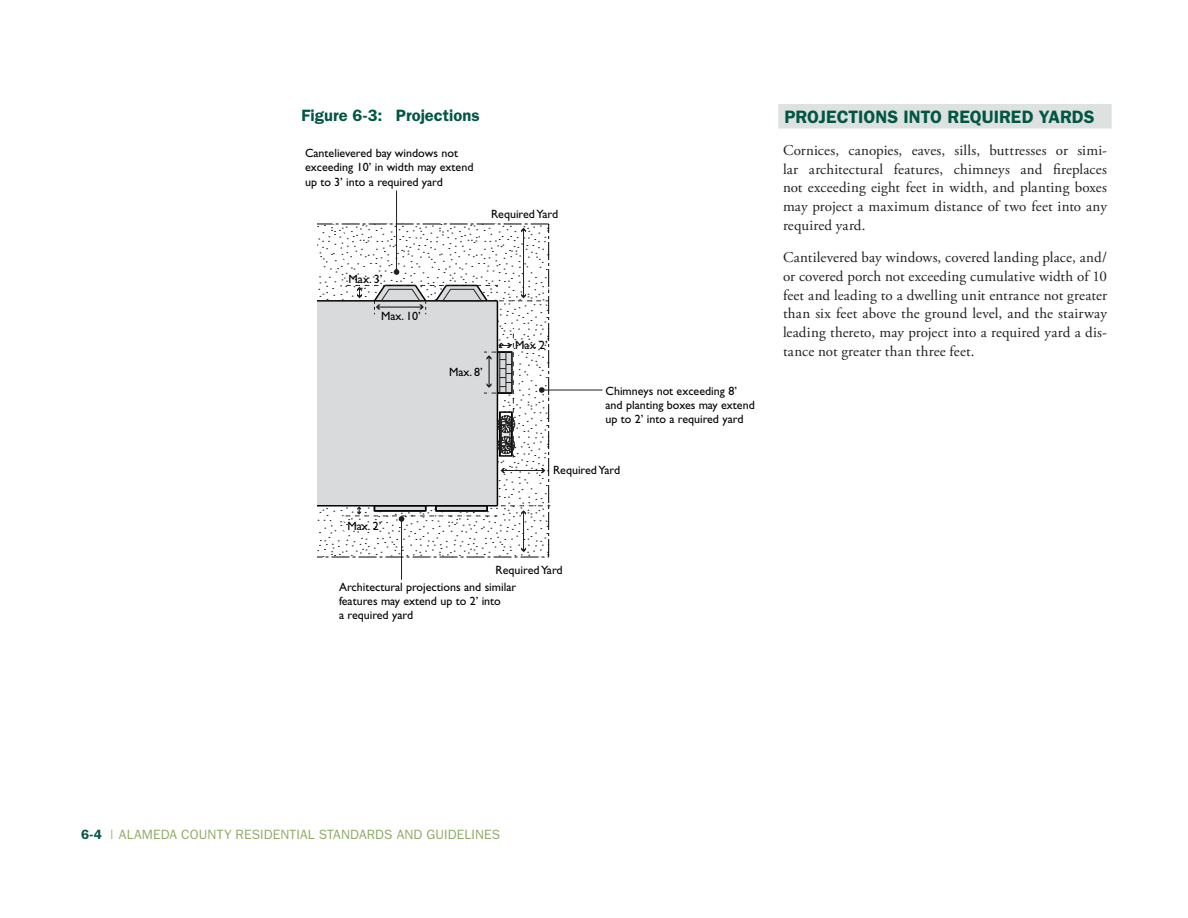
<style>
.page{position:relative;width:1188px;height:918px;background:#fff}
.page>*{position:absolute;margin:0;border:0;box-sizing:border-box;transform-origin:0 0}
.Head_3__No_Letter{font:600 18px "Franklin Gothic";color:#005644}
.Figure_Title_3-3{font:600 16.5px "Franklin Gothic";color:#005644}
.Body{font:15px/18.8px "Adobe Garamond Pro";letter-spacing:.01em;color:#231f20;text-align:justify}
.t1{font:13.5px "Franklin Gothic";letter-spacing:.01em;color:#8eaa66}
.t2{font:12px/14.4px "Gill Sans Std";color:#010203}
.s1{font-weight:600;color:#005644}
</style>
<div class="page">
<div style="left:778px;top:104px;width:334px;height:24px;background:#dde1df"></div>
<div style="left:778px;top:105px;width:334px;height:24px;background:#dde1df"></div>
<hr style="left:396px;top:191px;width:1px;height:81px;background:#231f20">
<hr style="left:542px;top:390px;width:61px;height:1px;background:#231f20">
<hr style="left:401px;top:519px;width:1px;height:61px;background:#231f20">
<svg style="left:317px;top:224px;width:233px;height:334px"></svg>
<p class="Figure_Title_3-3" style="left:302px;top:106px;width:180px">Figure 6-3: Projections</p>
<p class="t2" style="left:305px;top:146px;width:170px">Cantelievered bay windows not exceeding 10’ in width may extend up to 3’ into a required yard</p>
<p class="t2" style="left:491px;top:207px;width:69px">Required Yard</p>
<p class="t2" style="left:349px;top:271px;width:35px">Max. 3’</p>
<p class="t2" style="left:381px;top:308px;width:41px">Max. 10’</p>
<p class="t2" style="left:347px;top:519px;width:35px">Max. 2’</p>
<p class="t2" style="left:449px;top:364px;width:35px">Max. 8’</p>
<p class="t2" style="left:515px;top:338px;width:34px">Max 2’</p>
<p class="t2" style="left:606px;top:383px;width:151px">Chimneys not exceeding 8’ and planting boxes may extend up to 2’ into a required yard</p>
<p class="t2" style="left:553px;top:463px;width:69px">Required Yard</p>
<p class="t2" style="left:496px;top:563px;width:69px">Required Yard</p>
<p class="t2" style="left:339px;top:579px;width:179px">Architectural projections and similar features may extend up to 2’ into<br>a required yard</p>
<p class="Head_3__No_Letter" style="left:784px;top:106px;width:312px">PROJECTIONS INTO REQUIRED YARDS</p>
<p class="Body" style="left:783px;top:141px;width:326px">Cornices, canopies, eaves, sills, buttresses or simi&shy;lar architectural features, chimneys and fireplaces not exceeding eight feet in width, and planting boxes may project a maximum distance of two feet into any required yard.</p>
<p class="Body" style="left:783px;top:248px;width:326px">Cantilevered bay windows, covered landing place, and/ or covered porch not exceeding cumulative width of 10 feet and leading to a dwelling unit entrance not greater than six feet above the ground level, and the stairway leading thereto, may project into a required yard a dis&shy;tance not greater than three feet.</p>
<p class="t1" style="left:81px;top:826px;width:421px"><span class="s1">6-4</span> | ALAMEDA COUNTY RESIDENTIAL STANDARDS AND GUIDELINES</p>
</div>
